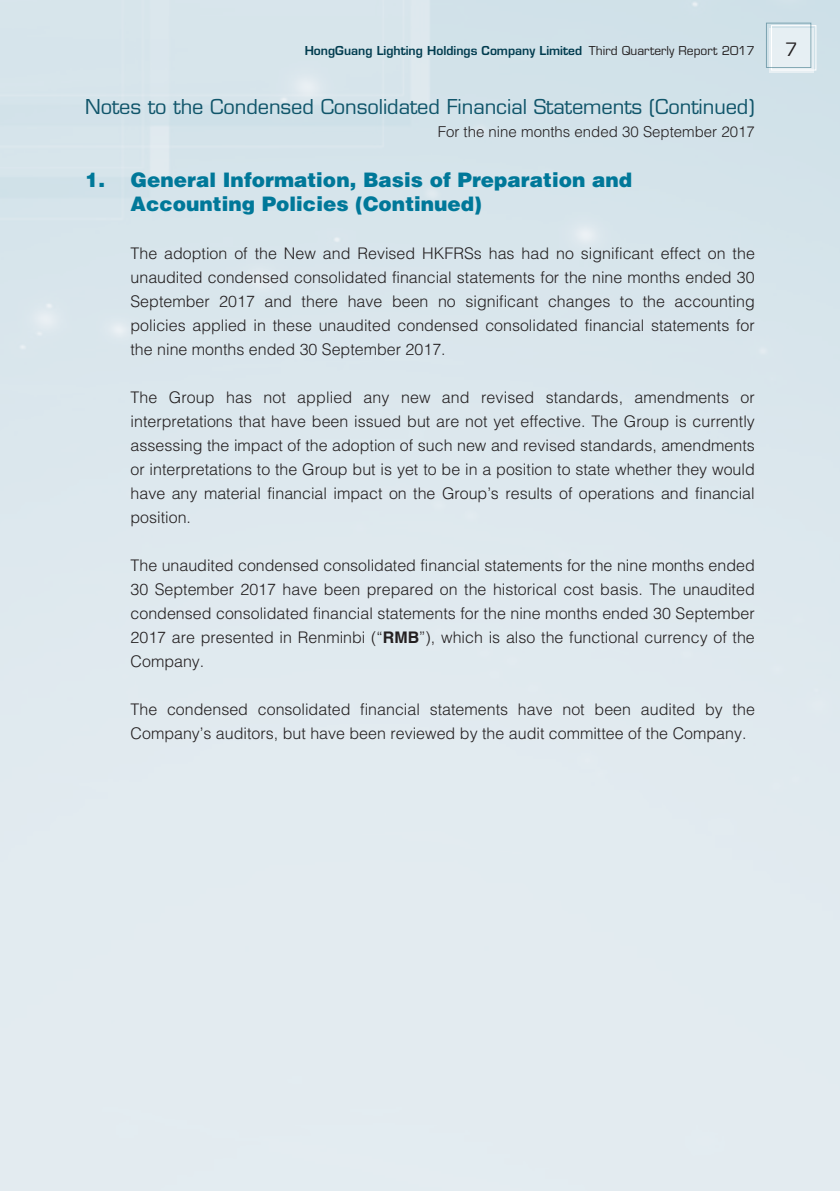
<style>
.page{position:relative;width:840px;height:1191px;background:#fff}
.page>*{position:absolute;margin:0;border:0;box-sizing:border-box;transform-origin:0 0}
.t1{font:900 20px/24px "Helvetica LT Std";color:#007899}
.t2{font:20px "Eurostile LT Std";letter-spacing:-.005em;color:#10556a}
.t3{font:18px "Eurostile LT Std";color:#231f20}
.t4{font:300 16px/24px "Helvetica LT Std";color:#231f20;text-align:justify}
.t5{font:300 15px "Helvetica LT Std";color:#231f20}
.t6{font:600 12px "Eurostile LT Std";color:#003b4e}
.s1{font-weight:400;color:#231f20}
.s2{font-weight:700}
</style>
<div class="page">
<svg style="left:768px;top:28px;width:45px;height:45px;background:#e1ebf0"></svg>
<div style="left:770px;top:25px;width:46px;height:46px;border:1px solid #fff"></div>
<p class="t6" style="left:304px;top:43px;width:451px">HongGuang Lighting Holdings Company Limited <span class="s1">Third Quarterly Report 2017</span></p>
<p class="t2" style="left:85px;top:94px;width:670px">Notes to the Condensed Consolidated Financial Statements (Continued)</p>
<p class="t5" style="left:437px;top:122px;width:318px">For the nine months ended 30 September 2017</p>
<p class="t1" style="left:130px;top:167px;width:503px;text-indent:-45px">1. General Information, Basis of Preparation and<br>Accounting Policies (Continued)</p>
<p class="t4" style="left:130px;top:241px;width:625px">The adoption of the New and Revised HKFRSs has had no significant effect on the unaudited condensed consolidated financial statements for the nine months ended 30<br>September 2017 and there have been no significant changes to the accounting policies applied in these unaudited condensed consolidated financial statements for the nine months ended 30 September 2017.</p>
<p class="t4" style="left:130px;top:385px;width:625px">The Group has not applied any new and revised standards, amendments or interpretations that have been issued but are not yet effective. The Group is currently assessing the impact of the adoption of such new and revised standards, amendments or interpretations to the Group but is yet to be in a position to state whether they would have any material financial impact on the Group’s results of operations and financial position.</p>
<p class="t4" style="left:130px;top:553px;width:625px">The unaudited condensed consolidated financial statements for the nine months ended 30 September 2017 have been prepared on the historical cost basis. The unaudited condensed consolidated financial statements for the nine months ended 30 September 2017 are presented in Renminbi (“<span class="s2">RMB</span>”), which is also the functional currency of the Company.</p>
<p class="t4" style="left:130px;top:697px;width:625px">The condensed consolidated financial statements have not been audited by the<br>Company’s auditors, but have been reviewed by the audit committee of the Company.</p>
<p class="t3" style="left:784px;top:39px;width:14px">7</p>
</div>
